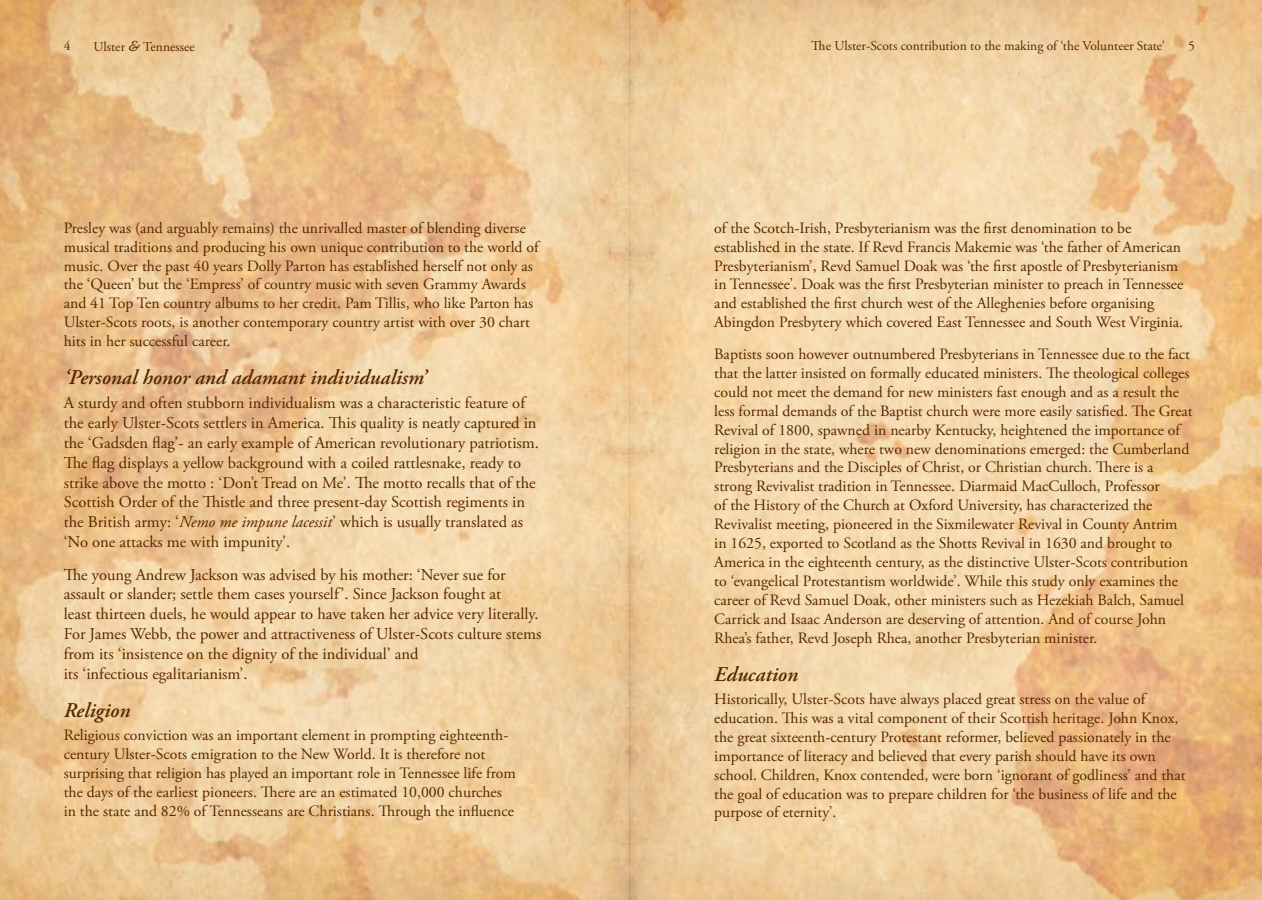
<style>
.page{position:relative;width:1262px;height:900px;background:#fff}
.page>*{position:absolute;margin:0;border:0;box-sizing:border-box;transform-origin:0 0}
.t1{font:italic 600 21px "Adobe Garamond Pro";color:#582700}
.t2{font:16.5px/19.8px "Adobe Garamond Pro";color:#582700}
.t3{font:15.75px/18.9px "Adobe Garamond Pro";color:#582700}
.t4{font:13.5px "Adobe Garamond Pro";color:#582700}
.s1{font-family:"Concorde";font-style:italic}
.s2{font-style:italic}
</style>
<div class="page">
<img style="left:0;top:0;width:1262px;height:899px">
<svg style="left:1258px;top:892px;width:4px;height:8px"></svg>
<p class="t4" style="left:64px;top:37px;width:8px">4</p>
<p class="t4" style="left:93px;top:38px;width:103px">Ulster <span class="s1">&amp;</span> Tennessee</p>
<p class="t4" style="left:811px;top:37px;width:355px">The Ulster-Scots contribution to the making of ‘the Volunteer State’</p>
<p class="t4" style="left:1188px;top:37px;width:8px">5</p>
<p class="t3" style="left:64px;top:219px;width:477px">Presley was (and arguably remains) the unrivalled master of blending diverse musical traditions and producing his own unique contribution to the world of music. Over the past 40 years Dolly Parton has established herself not only as the ‘Queen’ but the ‘Empress’ of country music with seven Grammy Awards and 41 Top Ten country albums to her credit. Pam Tillis, who like Parton has Ulster-Scots roots, is another contemporary country artist with over 30 chart hits in her successful career.</p>
<h1 class="t1" style="left:64px;top:365px;width:364px">‘Personal honor and adamant individualism’</h1>
<p class="t2" style="left:64px;top:393px;width:477px">A sturdy and often stubborn individualism was a characteristic feature of the early Ulster-Scots settlers in America. This quality is neatly captured in the ‘Gadsden flag’- an early example of American revolutionary patriotism.<br>The flag displays a yellow background with a coiled rattlesnake, ready to strike above the motto : ‘Don’t Tread on Me’. The motto recalls that of the Scottish Order of the Thistle and three present-day Scottish regiments in the British army: ‘<span class="s2">Nemo me impune lacessit</span>’ which is usually translated as ‘No one attacks me with impunity’.</p>
<p class="t2" style="left:64px;top:564px;width:479px">The young Andrew Jackson was advised by his mother: ‘Never sue for assault or slander; settle them cases yourself’. Since Jackson fought at<br>least thirteen duels, he would appear to have taken her advice very literally.<br>For James Webb, the power and attractiveness of Ulster-Scots culture stems from its ‘insistence on the dignity of the individual’ and<br>its ‘infectious egalitarianism’.</p>
<h1 class="t1" style="left:64px;top:697px;width:68px">Religion</h1>
<p class="t3" style="left:64px;top:725px;width:454px">Religious conviction was an important element in prompting eighteenth&shy;century Ulster-Scots emigration to the New World. It is therefore not surprising that religion has played an important role in Tennessee life from the days of the earliest pioneers. There are an estimated 10,000 churches in the state and 82% of Tennesseans are Christians. Through the influence</p>
<p class="t3" style="left:714px;top:219px;width:471px">of the Scotch-Irish, Presbyterianism was the first denomination to be established in the state. If Revd Francis Makemie was ‘the father of American Presbyterianism’, Revd Samuel Doak was ‘the first apostle of Presbyterianism in Tennessee’. Doak was the first Presbyterian minister to preach in Tennessee and established the first church west of the Alleghenies before organising Abingdon Presbytery which covered East Tennessee and South West Virginia.</p>
<p class="t3" style="left:714px;top:345px;width:480px">Baptists soon however outnumbered Presbyterians in Tennessee due to the fact that the latter insisted on formally educated ministers. The theological colleges could not meet the demand for new ministers fast enough and as a result the less formal demands of the Baptist church were more easily satisfied. The Great Revival of 1800, spawned in nearby Kentucky, heightened the importance of religion in the state, where two new denominations emerged: the Cumberland Presbyterians and the Disciples of Christ, or Christian church. There is a strong Revivalist tradition in Tennessee. Diarmaid MacCulloch, Professor<br>of the History of the Church at Oxford University, has characterized the Revivalist meeting, pioneered in the Sixmilewater Revival in County Antrim in 1625, exported to Scotland as the Shotts Revival in 1630 and brought to America in the eighteenth century, as the distinctive Ulster-Scots contribution to ‘evangelical Protestantism worldwide’. While this study only examines the career of Revd Samuel Doak, other ministers such as Hezekiah Balch, Samuel Carrick and Isaac Anderson are deserving of attention. And of course John Rhea’s father, Revd Joseph Rhea, another Presbyterian minister.</p>
<h1 class="t1" style="left:714px;top:661px;width:85px">Education</h1>
<p class="t3" style="left:714px;top:689px;width:473px">Historically, Ulster-Scots have always placed great stress on the value of education. This was a vital component of their Scottish heritage. John Knox, the great sixteenth-century Protestant reformer, believed passionately in the importance of literacy and believed that every parish should have its own school. Children, Knox contended, were born ‘ignorant of godliness’ and that the goal of education was to prepare children for ‘the business of life and the purpose of eternity’.</p>
</div>
